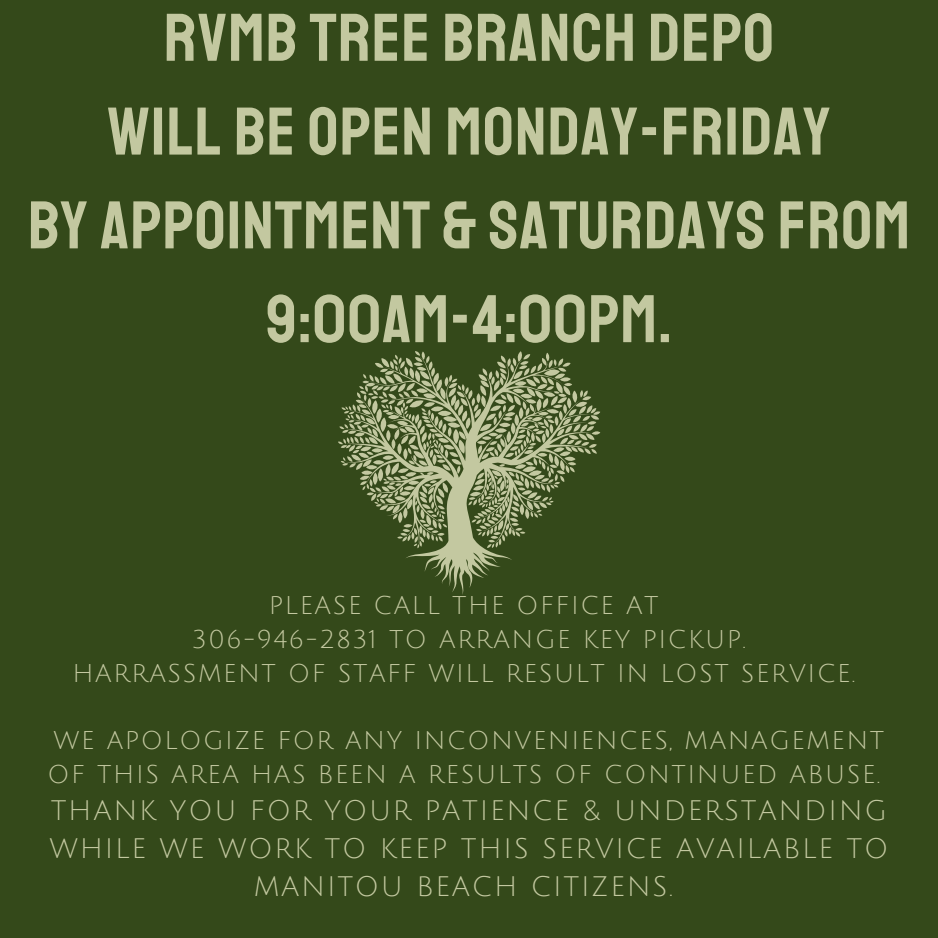
<style>
.page{position:relative;width:938px;height:938px;background:#fff}
.page>*{position:absolute;margin:0;border:0;box-sizing:border-box;transform-origin:0 0}
.t1{font:67.5px/93.8px "Staatliches";letter-spacing:.02em;color:#c3c8a0;text-align:center}
.t2{font:27.5px/37.5px "Julius Sans One";letter-spacing:.065em;color:#c3c8a0;text-align:center}
.t3{font:25px/33.8px "Julius Sans One";letter-spacing:.065em;color:#c3c8a0}
</style>
<div class="page">
<div style="left:0;top:0;width:938px;height:937px;background:#34491a"></div>
<svg style="left:338px;top:351px;width:262px;height:244px"></svg>
<p class="t1" style="left:164px;top:-8px;width:611px">RVMB TREE BRANCH DEPO</p>
<p class="t1" style="left:107px;top:86px;width:724px">WILL BE OPEN MONDAY-FRIDAY</p>
<p class="t1" style="left:28px;top:179px;width:883px">BY APPOINTMENT &amp; SATURDAYS FROM<br>9:00AM-4:00PM.</p>
<p class="t3" style="left:269px;top:589px;width:391px">PLEASE CALL THE OFFICE AT</p>
<p class="t3" style="left:192px;top:623px;width:555px">306-946-2831 TO ARRANGE KEY PICKUP.</p>
<p class="t3" style="left:72px;top:656px;width:784px">HARRASSMENT OF STAFF WILL RESULT IN LOST SERVICE.</p>
<p class="t3" style="left:48px;top:724px;width:838px">WE APOLOGIZE FOR ANY INCONVENIENCES, MANAGEMENT<br>OF THIS AREA HAS BEEN A RESULTS OF CONTINUED ABUSE.</p>
<p class="t2" style="left:49px;top:793px;width:840px">THANK YOU FOR YOUR PATIENCE &amp; UNDERSTANDING<br>WHILE WE WORK TO KEEP THIS SERVICE AVAILABLE TO<br>MANITOU BEACH CITIZENS.</p>
</div>
